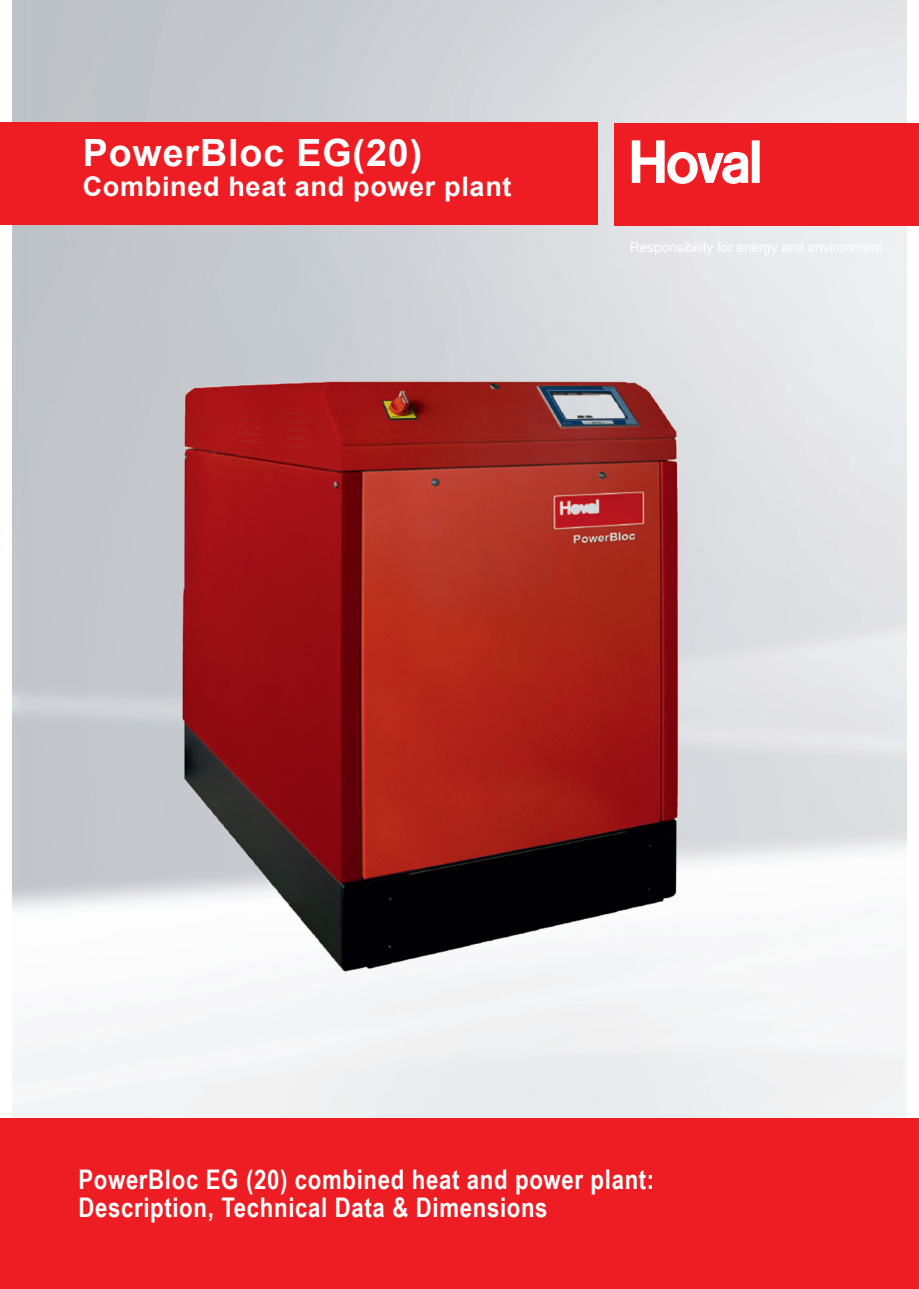
<style>
.page{position:relative;width:919px;height:1289px;background:#fff}
.page>*{position:absolute;margin:0;border:0;box-sizing:border-box;transform-origin:0 0}
.t1{font:700 37.5px "Arial";letter-spacing:.025em;color:#fff}
.t2{font:700 27px "Arial Narrow";letter-spacing:.025em;color:#fff}
.t3{font:700 27px "Arial";letter-spacing:.025em;color:#fff}
</style>
<div class="page">
<img style="left:13px;top:0;width:893px;height:1118px">
<div style="left:0;top:1118px;width:918px;height:170px;background:#ee1d23"></div>
<div style="left:0;top:122px;width:597px;height:103px;background:#ee1d23"></div>
<div style="left:614px;top:123px;width:304px;height:102px;background:#ee1d23"></div>
<svg style="left:631px;top:140px;width:128px;height:44px"></svg>
<img style="left:183px;top:381px;width:495px;height:590px">
<p class="t1" style="left:83px;top:128px;width:341px">PowerBloc EG(20)</p>
<p class="t3" style="left:83px;top:169px;width:430px">Combined heat and power plant</p>
<p class="t2" style="left:78px;top:1159px;width:577px">PowerBloc EG (20) combined heat and power plant:</p>
<p class="t2" style="left:78px;top:1187px;width:470px">Description, Technical Data &amp; Dimensions</p>
</div>
